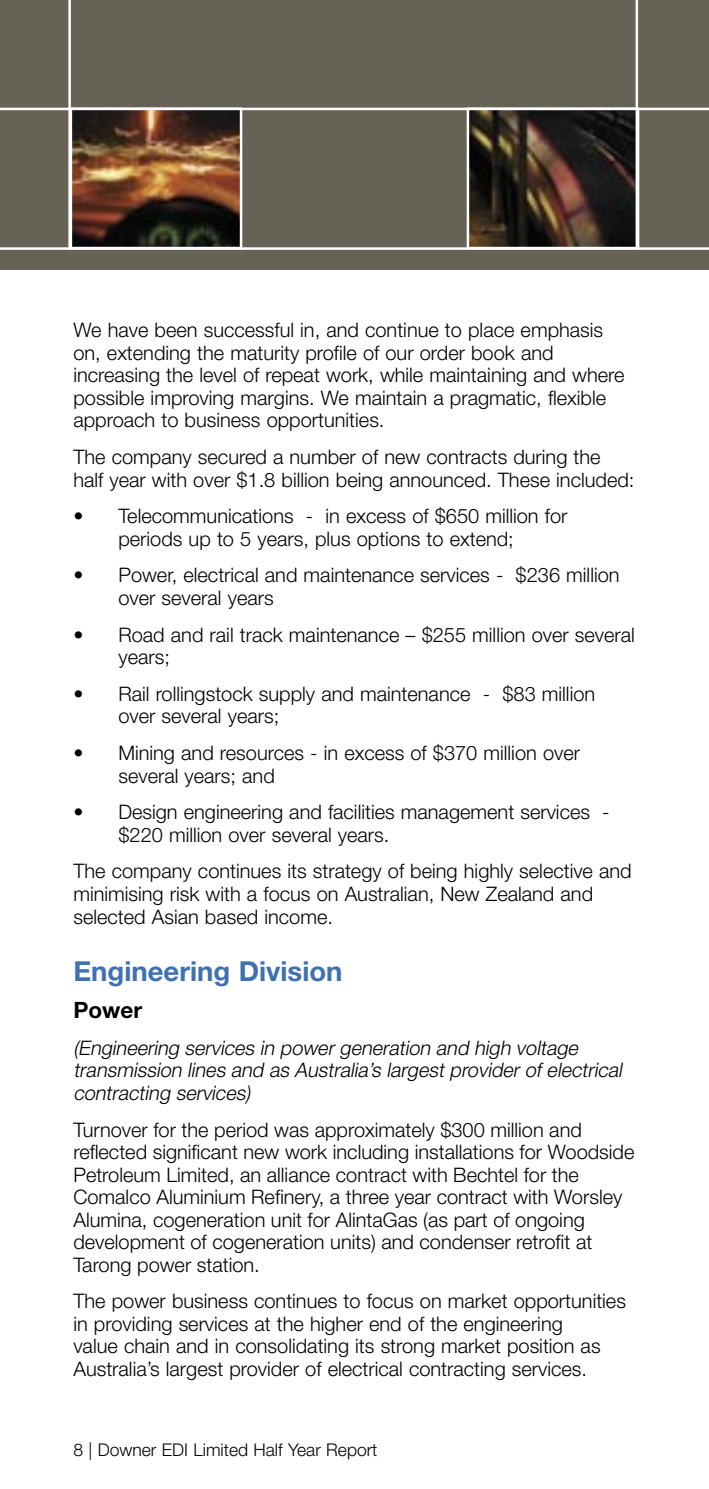
<style>
.page{position:relative;width:709px;height:1489px;background:#fff}
.page>*{position:absolute;margin:0;border:0;box-sizing:border-box;transform-origin:0 0}
.t1{font:700 27.5px "Helvetica Neue";color:#3f70b1}
.t2{font:700 22.5px "Helvetica Neue";color:#000}
.Body_Text_2{font:300 20px/22.5px "Helvetica Neue";color:#000}
.Heading_5{font:italic 300 20px/22.5px "Helvetica Neue";color:#000}
.t3{font:300 17.5px "Helvetica Neue";color:#000}
</style>
<div class="page">
<div style="left:0;top:0;width:709px;height:269px;background:#676256"></div>
<img style="left:73px;top:110px;width:166px;height:136px">
<div style="left:70px;top:107px;width:172px;height:142px;border:2px solid #fff"></div>
<img style="left:469px;top:110px;width:166px;height:136px">
<div style="left:466px;top:107px;width:173px;height:142px;border:2px solid #fff"></div>
<hr style="left:0;top:247px;width:709px;height:3px;background:#fff">
<hr style="left:68px;top:0;width:3px;height:248px;background:#fff">
<hr style="left:0;top:108px;width:709px;height:2px;background:#fff">
<hr style="left:635px;top:0;width:3px;height:248px;background:#fff">
<p class="Body_Text_2" style="left:73px;top:318px;width:552px">We have been successful in, and continue to place emphasis on, extending the maturity profile of our order book and increasing the level of repeat work, while maintaining and where possible improving margins. We maintain a pragmatic, flexible approach to business opportunities.</p>
<p class="Body_Text_2" style="left:73px;top:445px;width:562px">The company secured a number of new contracts during the half year with over $1.8 billion being announced. These included:</p>
<p class="Body_Text_2" style="left:73px;top:504px;width:495px;text-align:center">• Telecommunications - in excess of $650 million for periods up to 5 years, plus options to extend;</p>
<p class="Body_Text_2" style="left:118px;top:563px;width:502px;text-indent:-45px">• Power, electrical and maintenance services - $236 million over several years</p>
<p class="Body_Text_2" style="left:118px;top:623px;width:518px;text-indent:-45px">• Road and rail track maintenance – $255 million over several years;</p>
<p class="Body_Text_2" style="left:118px;top:682px;width:478px;text-indent:-45px">• Rail rollingstock supply and maintenance - $83 million over several years;</p>
<p class="Body_Text_2" style="left:118px;top:741px;width:463px;text-indent:-45px">• Mining and resources - in excess of $370 million over several years; and</p>
<p class="Body_Text_2" style="left:118px;top:800px;width:493px;text-indent:-45px">• Design engineering and facilities management services - $220 million over several years.</p>
<p class="Body_Text_2" style="left:73px;top:859px;width:560px">The company continues its strategy of being highly selective and minimising risk with a focus on Australian, New Zealand and selected Asian based income.</p>
<p class="t1" style="left:73px;top:954px;width:271px">Engineering Division</p>
<p class="t2" style="left:73px;top:996px;width:70px">Power</p>
<p class="Heading_5" style="left:73px;top:1036px;width:554px">(Engineering services in power generation and high voltage transmission lines and as Australia’s largest provider of electrical contracting services)</p>
<p class="Body_Text_2" style="left:73px;top:1117px;width:562px">Turnover for the period was approximately $300 million and reflected significant new work including installations for Woodside Petroleum Limited, an alliance contract with Bechtel for the Comalco Aluminium Refinery, a three year contract with Worsley Alumina, cogeneration unit for AlintaGas (as part of ongoing development of cogeneration units) and condenser retrofit at Tarong power station.</p>
<p class="Body_Text_2" style="left:73px;top:1289px;width:554px">The power business continues to focus on market opportunities in providing services at the higher end of the engineering<br>value chain and in consolidating its strong market position as Australia’s largest provider of electrical contracting services.</p>
<p class="t3" style="left:73px;top:1438px;width:305px">8 | Downer EDI Limited Half Year Report</p>
</div>
